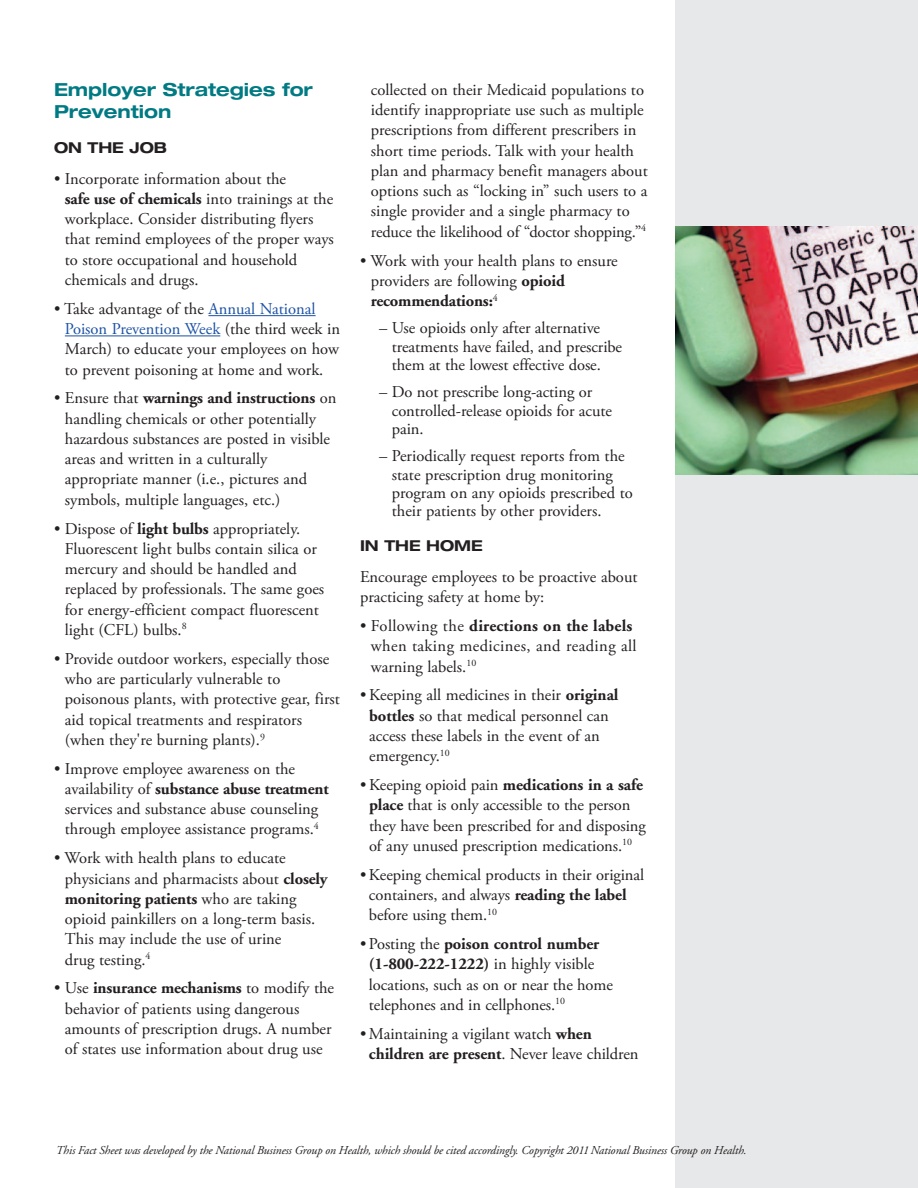
<style>
.page{position:relative;width:918px;height:1188px;background:#fff}
.page>*{position:absolute;margin:0;border:0;box-sizing:border-box;transform-origin:0 0}
.t1{font:700 expanded 18px/21.6px "Helvetica Neue";color:#007a83}
.t2{font:16.5px/20.2px "Adobe Garamond Pro";color:#231f20}
.t3{font:700 16.5px/20.2px "Adobe Garamond";letter-spacing:-.01em;color:#231f20;text-align:center}
.t4{font:16.5px/20.2px "Adobe Garamond Pro";letter-spacing:.025em;color:#231f20}
.t5{font:700 16.5px "Adobe Garamond";letter-spacing:.015em;color:#231f20}
.t6{font:700 expanded 15px "Helvetica Neue";color:#231f20}
.t7{font:italic 12px "Adobe Garamond";letter-spacing:-.01em;color:#231f20}
.s1{font-family:"Adobe Garamond Pro";font-weight:400}
.s2{color:#1c52a4}
.s3{font-family:"Adobe Garamond";font-weight:700}
</style>
<div class="page">
<hr style="left:208px;top:315px;width:108px;height:1px;background:#1c52a4">
<hr style="left:65px;top:335px;width:155px;height:1px;background:#1c52a4">
<div style="left:675px;top:0;width:243px;height:1188px;background:#e7e8e9"></div>
<img style="left:675px;top:226px;width:243px;height:249px">
<p class="t1" style="left:54px;top:81px;width:261px">Employer Strategies for<br>Prevention</p>
<p class="t6" style="left:54px;top:142px;width:115px">ON THE JOB</p>
<p class="t2" style="left:54px;top:170px;width:234px">• Incorporate information about the</p>
<p class="t3" style="left:65px;top:190px;width:270px">safe use of chemicals <span class="s1">into trainings at the</span></p>
<p class="t2" style="left:65px;top:210px;width:271px">workplace. Consider distributing flyers that remind employees of the proper ways to store occupational and household chemicals and drugs.</p>
<p class="t2" style="left:65px;top:300px;width:277px;text-indent:-11px">• Take advantage of the <span class="s2">Annual National Poison Prevention Week</span> (the third week in March) to educate your employees on how to prevent poisoning at home and work.</p>
<p class="t3" style="left:54px;top:390px;width:284px"><span class="s1">• Ensure that</span> warnings and instructions <span class="s1">on</span></p>
<p class="t2" style="left:65px;top:410px;width:267px">handling chemicals or other potentially hazardous substances are posted in visible areas and written in a culturally appropriate manner (i.e., pictures and symbols, multiple languages, etc.)</p>
<p class="t2" style="left:65px;top:520px;width:261px;text-indent:-11px">• Dispose of <span class="s3">light bulbs</span> appropriately.<br>Fluorescent light bulbs contain silica or mercury and should be handled and replaced by professionals. The same goes for energy-efficient compact fluorescent light (CFL) bulbs.<sup>8</sup></p>
<p class="t2" style="left:65px;top:650px;width:277px;text-indent:-11px">• Provide outdoor workers, especially those who are particularly vulnerable to poisonous plants, with protective gear, first aid topical treatments and respirators (when they're burning plants).<sup>9</sup></p>
<p class="t2" style="left:54px;top:760px;width:243px">• Improve employee awareness on the</p>
<p class="t3" style="left:65px;top:780px;width:265px"><span class="s1">availability of</span> substance abuse treatment</p>
<p class="t2" style="left:65px;top:800px;width:255px">services and substance abuse counseling through employee assistance programs.<sup>4</sup></p>
<p class="t2" style="left:65px;top:849px;width:264px;text-indent:-11px">• Work with health plans to educate physicians and pharmacists about <span class="s3">closely</span></p>
<p class="t3" style="left:65px;top:890px;width:233px">monitoring patients <span class="s1">who are taking</span></p>
<p class="t2" style="left:65px;top:910px;width:252px">opioid painkillers on a long-term basis.<br>This may include the use of urine drug testing.<sup>4</sup></p>
<p class="t3" style="left:54px;top:980px;width:282px"><span class="s1">• Use</span> insurance mechanisms <span class="s1">to modify the</span></p>
<p class="t2" style="left:65px;top:1000px;width:268px">behavior of patients using dangerous amounts of prescription drugs. A number of states use information about drug use</p>
<p class="t2" style="left:371px;top:81px;width:278px">collected on their Medicaid populations to identify inappropriate use such as multiple prescriptions from different prescribers in short time periods. Talk with your health plan and pharmacy benefit managers about options such as “locking in” such users to a single provider and a single pharmacy to reduce the likelihood of “doctor shopping.”<sup>4</sup></p>
<p class="t2" style="left:371px;top:252px;width:248px;text-indent:-11px">• Work with your health plans to ensure providers are following <span class="s3">opioid</span></p>
<p class="t3" style="left:371px;top:292px;width:128px">recommendations:<sup>4</sup></p>
<p class="t2" style="left:392px;top:320px;width:232px;line-height:18.5px;text-indent:-13px">– Use opioids only after alternative treatments have failed, and prescribe them at the lowest effective dose.</p>
<p class="t2" style="left:392px;top:384px;width:222px;line-height:18.5px;text-indent:-13px">– Do not prescribe long-acting or controlled-release opioids for acute pain.</p>
<p class="t2" style="left:392px;top:448px;width:242px;line-height:18.5px;text-indent:-13px">– Periodically request reports from the state prescription drug monitoring program on any opioids prescribed to their patients by other providers.</p>
<p class="t6" style="left:360px;top:540px;width:124px">IN THE HOME</p>
<p class="t2" style="left:360px;top:568px;width:279px">Encourage employees to be proactive about practicing safety at home by:</p>
<p class="t5" style="left:360px;top:619px;width:274px"><span class="s1">• Following the</span> directions on the labels</p>
<p class="t4" style="left:371px;top:637px;width:267px">when taking medicines, and reading all warning labels.<sup>10</sup></p>
<p class="t2" style="left:369px;top:686px;width:251px;text-indent:-9px">• Keeping all medicines in their <span class="s3">original bottles</span> so that medical personnel can access these labels in the event of an emergency.<sup>10</sup></p>
<p class="t2" style="left:360px;top:776px;width:287px;text-align:center">• Keeping opioid pain <span class="s3">medications in a safe place</span> that is only accessible to the person they have been prescribed for and disposing of any unused prescription medications.<sup>10</sup></p>
<p class="t2" style="left:369px;top:866px;width:277px;text-indent:-9px">• Keeping chemical products in their original containers, and always <span class="s3">reading the label </span>before using them.<sup>10</sup></p>
<p class="t3" style="left:360px;top:935px;width:241px"><span class="s1">• Posting the</span> poison control number (1-800-222-1222) <span class="s1">in highly visible</span></p>
<p class="t2" style="left:369px;top:976px;width:246px">locations, such as on or near the home telephones and in cellphones.<sup>10</sup></p>
<p class="t2" style="left:369px;top:1025px;width:271px;text-indent:-9px">• Maintaining a vigilant watch <span class="s3">when children are present</span>. Never leave children</p>
<p class="t7" style="left:56px;top:1145px;width:692px">This Fact Sheet was developed by the National Business Group on Health, which should be cited accordingly. Copyright 2011National Business Group on Health.</p>
</div>
